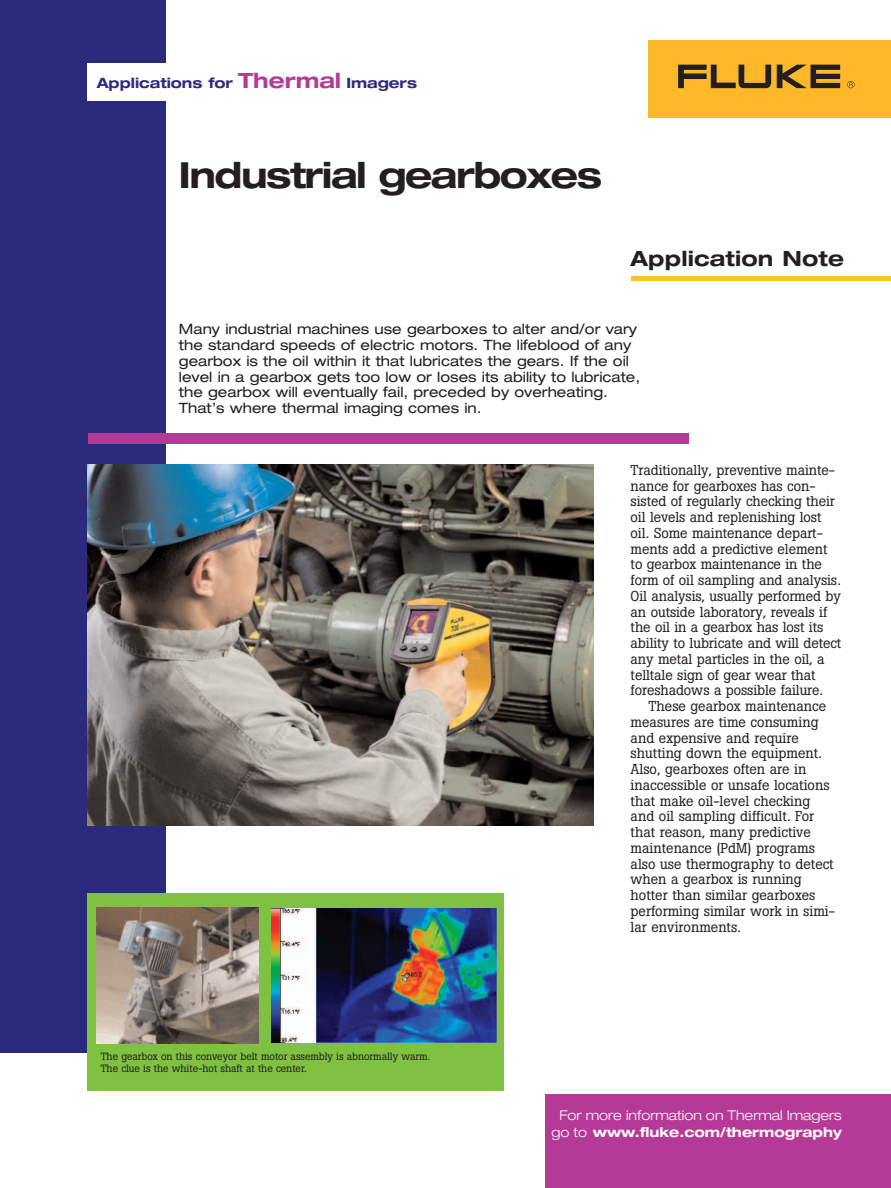
<style>
.page{position:relative;width:891px;height:1188px;background:#fff}
.page>*{position:absolute;margin:0;border:0;box-sizing:border-box;transform-origin:0 0}
.t1{font:700 expanded 36px "Helvetica Neue";letter-spacing:-.04em;color:#231f20}
.t2{font:700 expanded 21px "Helvetica Neue";letter-spacing:.01em;color:#231f20}
.t3{font:14.25px/15.8px "Boton";letter-spacing:-.005em;color:#231f20}
.t4{font:expanded 14.25px/15.8px "Helvetica Neue";color:#231f20}
.t5{font:700 expanded 14.25px "Helvetica Neue";color:#2c2a7c}
.t6{font:300 expanded 13.5px/16.4px "Helvetica Neue";color:#fff;text-align:center}
.t7{font:10.5px/12px "Boton";letter-spacing:-.005em;color:#231f20}
.s1{font-size:21px;color:#b53996}
.s2{font-weight:700}
</style>
<div class="page">
<div style="left:0;top:0;width:165px;height:1053px;background:#2c2a7c"></div>
<div style="left:648px;top:40px;width:243px;height:78px;background:#fcb828"></div>
<svg style="left:777px;top:65px;width:63px;height:23px"></svg>
<svg style="left:678px;top:65px;width:93px;height:23px"></svg>
<svg style="left:847px;top:81px;width:8px;height:7px"></svg>
<div style="left:88px;top:434px;width:600px;height:10px;background:#b53996"></div>
<div style="left:545px;top:1094px;width:346px;height:94px;background:#b53996"></div>
<hr style="left:631px;top:277px;width:260px;height:4px;background:#fec422">
<img style="left:88px;top:465px;width:506px;height:361px">
<div style="left:88px;top:64px;width:344px;height:37px;background:#fff"></div>
<div style="left:88px;top:893px;width:416px;height:198px;background:#7fc241"></div>
<img style="left:96px;top:907px;width:162px;height:136px">
<img style="left:271px;top:908px;width:225px;height:134px">
<p class="t5" style="left:97px;top:78px;width:322px">Applications for <span class="s1">Thermal</span> Imagers</p>
<h1 class="t1" style="left:179px;top:162px;width:425px">Industrial gearboxes</h1>
<h2 class="t2" style="left:631px;top:251px;width:215px">Application Note</h2>
<p class="t4" style="left:179px;top:323px;width:463px">Many industrial machines use gearboxes to alter and/or vary the standard speeds of electric motors. The lifeblood of any gearbox is the oil within it that lubricates the gears. If the oil level in a gearbox gets too low or loses its ability to lubricate, the gearbox will eventually fail, preceded by overheating.<br>That’s where thermal imaging comes in.</p>
<p class="t7" style="left:101px;top:1051px;width:331px">The gearbox on this conveyor belt motor assembly is abnormally warm.<br>The clue is the white-hot shaft at the center.</p>
<p class="t3" style="left:631px;top:463px;width:212px">Traditionally, preventive mainte&shy;nance for gearboxes has con&shy;sisted of regularly checking their oil levels and replenishing lost oil. Some maintenance depart&shy;ments add a predictive element to gearbox maintenance in the form of oil sampling and analysis.<br>Oil analysis, usually performed by an outside laboratory, reveals if the oil in a gearbox has lost its ability to lubricate and will detect any metal particles in the oil, a telltale sign of gear wear that foreshadows a possible failure.</p>
<p class="t3" style="left:631px;top:700px;width:206px;text-indent:18px">These gearbox maintenance measures are time consuming and expensive and require shutting down the equipment.<br>Also, gearboxes often are in inaccessible or unsafe locations that make oil-level checking and oil sampling difficult. For that reason, many predictive maintenance (PdM) programs also use thermography to detect when a gearbox is running hotter than similar gearboxes performing similar work in simi&shy;lar environments.</p>
<p class="t6" style="left:551px;top:1109px;width:292px">For more information on Thermal Imagers go to <span class="s2">www.fluke.com/thermography</span></p>
</div>
